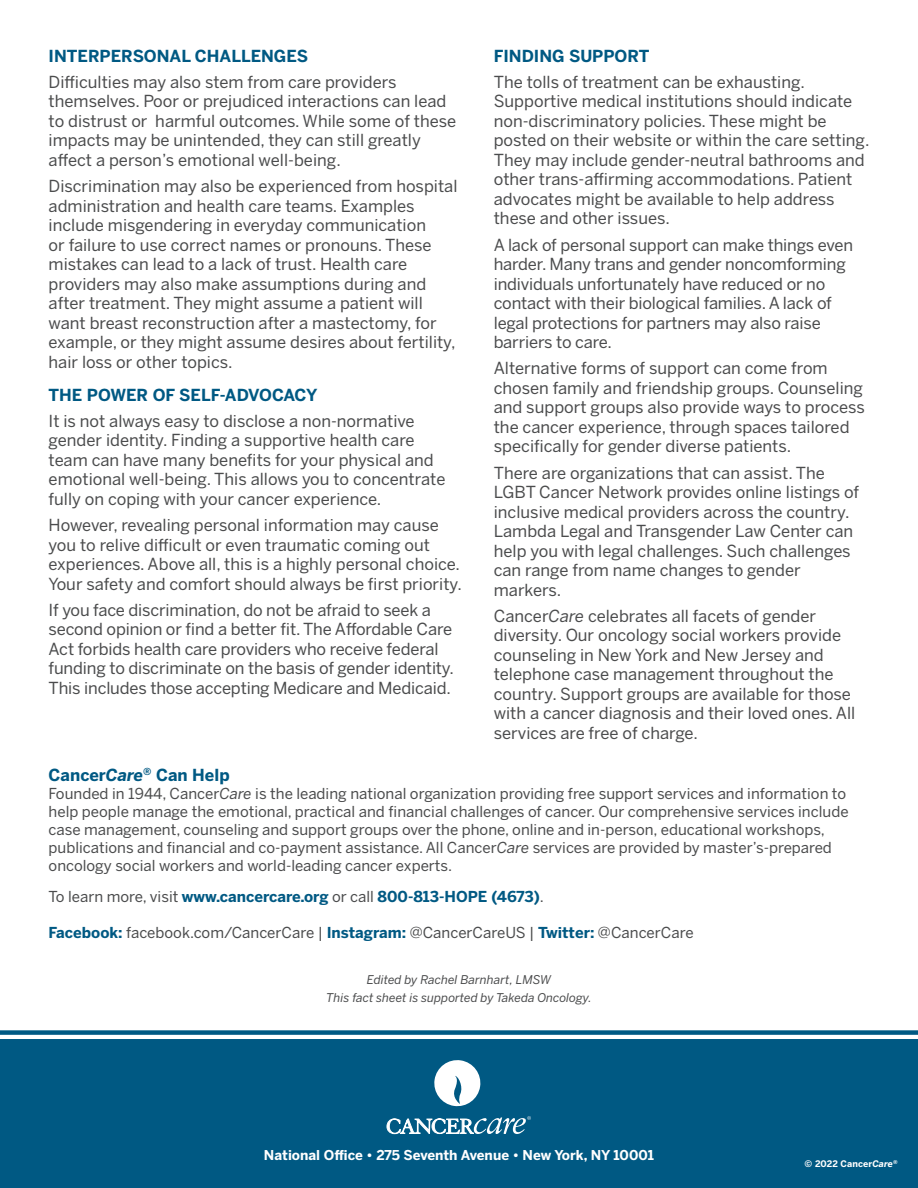
<style>
.page{position:relative;width:918px;height:1188px;background:#fff}
.page>*{position:absolute;margin:0;border:0;box-sizing:border-box;transform-origin:0 0}
.Leadder{font:16.5px/19.5px "Benton Sans";color:#4b4c4d}
.Leadder-2{font:700 16.5px "Benton Sans";color:#005983}
.Leadder-3{font:15px/18px "Benton Sans";color:#4b4c4d}
.Leadder-4{font:700 15px "Benton Sans";color:#005983}
.t1{font:700 13.5px "Benton Sans";color:#fff}
.Leadder-5{font:italic 12px "Benton Sans";color:#4b4c4d}
.Leadder-6{font:700 9px "Benton Sans";letter-spacing:.01em;color:#fff}
.s1{font-style:italic}
.s2{font-weight:400;color:#4b4c4d}
.s3{font-weight:700;color:#005983}
</style>
<div class="page">
<div style="left:0;top:1040px;width:918px;height:148px;background:#005983"></div>
<svg style="left:434px;top:1060px;width:47px;height:47px"></svg>
<svg style="left:387px;top:1116px;width:144px;height:18px"></svg>
<div style="left:0;top:1030px;width:918px;height:5px;background:#005983"></div>
<p class="Leadder-2" style="left:49px;top:46px;width:261px">INTERPERSONAL CHALLENGES</p>
<p class="Leadder" style="left:49px;top:72px;width:409px">Difficulties may also stem from care providers themselves. Poor or prejudiced interactions can lead to distrust or harmful outcomes. While some of these impacts may be unintended, they can still greatly affect a person’s emotional well-being.</p>
<p class="Leadder" style="left:49px;top:176px;width:410px">Discrimination may also be experienced from hospital administration and health care teams. Examples include misgendering in everyday communication<br>or failure to use correct names or pronouns. These mistakes can lead to a lack of trust. Health care providers may also make assumptions during and after treatment. They might assume a patient will want breast reconstruction after a mastectomy, for example, or they might assume desires about fertility, hair loss or other topics.</p>
<p class="Leadder-2" style="left:49px;top:385px;width:270px">THE POWER OF SELF-ADVOCACY</p>
<p class="Leadder" style="left:49px;top:411px;width:398px">It is not always easy to disclose a non-normative gender identity. Finding a supportive health care team can have many benefits for your physical and emotional well-being. This allows you to concentrate fully on coping with your cancer experience.</p>
<p class="Leadder" style="left:49px;top:515px;width:415px">However, revealing personal information may cause you to relive difficult or even traumatic coming out experiences. Above all, this is a highly personal choice.<br>Your safety and comfort should always be first priority.</p>
<p class="Leadder" style="left:49px;top:600px;width:407px">If you face discrimination, do not be afraid to seek a second opinion or find a better fit. The Affordable Care Act forbids health care providers who receive federal funding to discriminate on the basis of gender identity.<br>This includes those accepting Medicare and Medicaid.</p>
<p class="Leadder-2" style="left:494px;top:46px;width:157px">FINDING SUPPORT</p>
<p class="Leadder" style="left:494px;top:72px;width:377px">The tolls of treatment can be exhausting.<br>Supportive medical institutions should indicate non-discriminatory policies. These might be posted on their website or within the care setting.<br>They may include gender-neutral bathrooms and other trans-affirming accommodations. Patient advocates might be available to help address these and other issues.</p>
<p class="Leadder" style="left:494px;top:235px;width:361px">A lack of personal support can make things even harder. Many trans and gender noncomforming individuals unfortunately have reduced or no contact with their biological families. A lack of legal protections for partners may also raise barriers to care.</p>
<p class="Leadder" style="left:494px;top:358px;width:373px">Alternative forms of support can come from chosen family and friendship groups. Counseling and support groups also provide ways to process the cancer experience, through spaces tailored specifically for gender diverse patients.</p>
<p class="Leadder" style="left:494px;top:463px;width:367px">There are organizations that can assist. The LGBT Cancer Network provides online listings of inclusive medical providers across the country.<br>Lambda Legal and Transgender Law Center can help you with legal challenges. Such challenges can range from name changes to gender markers.</p>
<p class="Leadder" style="left:494px;top:606px;width:363px">Cancer<span class="s1">Care</span> celebrates all facets of gender diversity. Our oncology social workers provide counseling in New York and New Jersey and telephone case management throughout the country. Support groups are available for those with a cancer diagnosis and their loved ones. All services are free of charge.</p>
<p class="Leadder-2" style="left:49px;top:765px;width:183px">Cancer<span class="s1">Care</span><sup>®</sup> Can Help</p>
<p class="Leadder-3" style="left:49px;top:784px;width:802px">Founded in 1944, Cancer<span class="s1">Care</span> is the leading national organization providing free support services and information to help people manage the emotional, practical and financial challenges of cancer. Our comprehensive services include case management, counseling and support groups over the phone, online and in-person, educational workshops, publications and financial and co-payment assistance. All Cancer<span class="s1">Care</span> services are provided by master’s-prepared oncology social workers and world-leading cancer experts.</p>
<p class="Leadder-4" style="left:49px;top:888px;width:497px"><span class="s2">To learn more, visit</span> www.cancercare.org <span class="s2">or call</span> 800-813-HOPE (4673)<span class="s2">.</span></p>
<p class="Leadder-3" style="left:49px;top:924px;width:647px"><span class="s3">Facebook:</span> facebook.com/CancerCare | <span class="s3">Instagram:</span> @CancerCareUS | <span class="s3">Twitter:</span> @CancerCare</p>
<p class="Leadder-5" style="left:367px;top:973px;width:186px">Edited by Rachel Barnhart, LMSW</p>
<p class="Leadder-5" style="left:326px;top:991px;width:267px">This fact sheet is supported by Takeda Oncology.</p>
<p class="t1" style="left:264px;top:1147px;width:392px">National Office • 275 Seventh Avenue • New York, NY 10001</p>
<p class="Leadder-6" style="left:805px;top:1158px;width:95px">© 2022 Cancer<span class="s1">Care</span><sup>®</sup></p>
</div>
